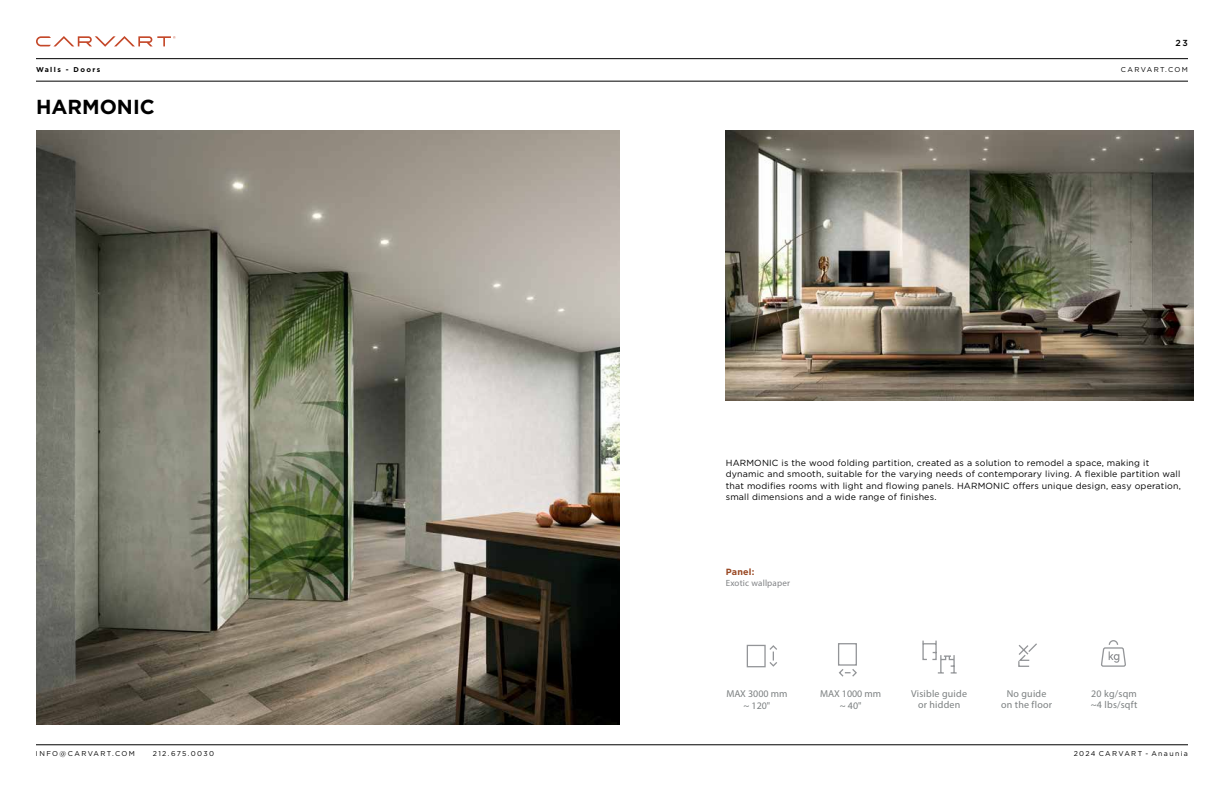
<style>
.page{position:relative;width:1224px;height:792px;background:#fff}
.page>*{position:absolute;margin:0;border:0;box-sizing:border-box;transform-origin:0 0}
.t1{font:700 20.3px "Gotham";color:#000}
.t2{font:10px/11px "Myriad Pro";letter-spacing:.02em;color:#7c8081;text-align:center}
.t3{font:10px/12px "Myriad Pro";color:#7c8081;text-align:center}
.t4{font:9px "Myriad Pro";letter-spacing:.02em;color:#808285}
.t5{font:700 9px "Gotham";letter-spacing:.02em;color:#994823}
.t6{font:8.9px/11.5px "Gotham";letter-spacing:.02em;color:#000}
.t7{font:500 8.8px "Gotham";color:#000}
.t8{font:7px "Gotham";letter-spacing:.195em;color:#000}
.t9{font:700 7px "Gotham";letter-spacing:.2em;color:#000}
</style>
<div class="page">
<svg style="left:36px;top:36px;width:140px;height:11px"></svg>
<hr style="left:36px;top:81px;width:1152px;height:1px;background:#000">
<hr style="left:36px;top:58px;width:1152px;height:1px;background:#000">
<hr style="left:36px;top:745px;width:1152px;height:1px;background:#000">
<img style="left:36px;top:131px;width:583px;height:593px">
<img style="left:726px;top:131px;width:467px;height:269px">
<svg style="left:746px;top:644px;width:31px;height:24px"></svg>
<svg style="left:1101px;top:640px;width:25px;height:27px"></svg>
<svg style="left:1018px;top:643px;width:19px;height:24px"></svg>
<svg style="left:838px;top:643px;width:19px;height:34px"></svg>
<svg style="left:922px;top:640px;width:35px;height:34px"></svg>
<p class="t7" style="left:1175px;top:37px;width:14px">23</p>
<p class="t9" style="left:36px;top:65px;width:66px">Walls - Doors</p>
<p class="t8" style="left:1121px;top:65px;width:69px">CARVART.COM</p>
<h1 class="t1" style="left:36px;top:93px;width:120px">HARMONIC</h1>
<p class="t6" style="left:726px;top:457px;width:457px">HARMONIC is the wood folding partition, created as a solution to remodel a space, making it dynamic and smooth, suitable for the varying needs of contemporary living. A flexible partition wall that modifies rooms with light and flowing panels. HARMONIC offers unique design, easy operation, small dimensions and a wide range of finishes.</p>
<p class="t5" style="left:726px;top:566px;width:30px">Panel:</p>
<p class="t4" style="left:726px;top:578px;width:66px">Exotic wallpaper</p>
<p class="t3" style="left:726px;top:687px;width:63px">MAX 3000 mm ~ 120"</p>
<p class="t3" style="left:820px;top:687px;width:63px">MAX 1000 mm ~ 40"</p>
<p class="t2" style="left:1091px;top:688px;width:48px;text-align:left">20 kg/sqm ~4 lbs/sqft</p>
<p class="t2" style="left:911px;top:688px;width:57px">Visible guide or hidden</p>
<p class="t2" style="left:1001px;top:688px;width:52px">No guide on the floor</p>
<p class="t8" style="left:153px;top:749px;width:63px">212.675.0030</p>
<p class="t8" style="left:36px;top:749px;width:100px">INFO@CARVART.COM</p>
<p class="t8" style="left:1074px;top:749px;width:116px">2024 CARVART - Anaunia</p>
</div>
